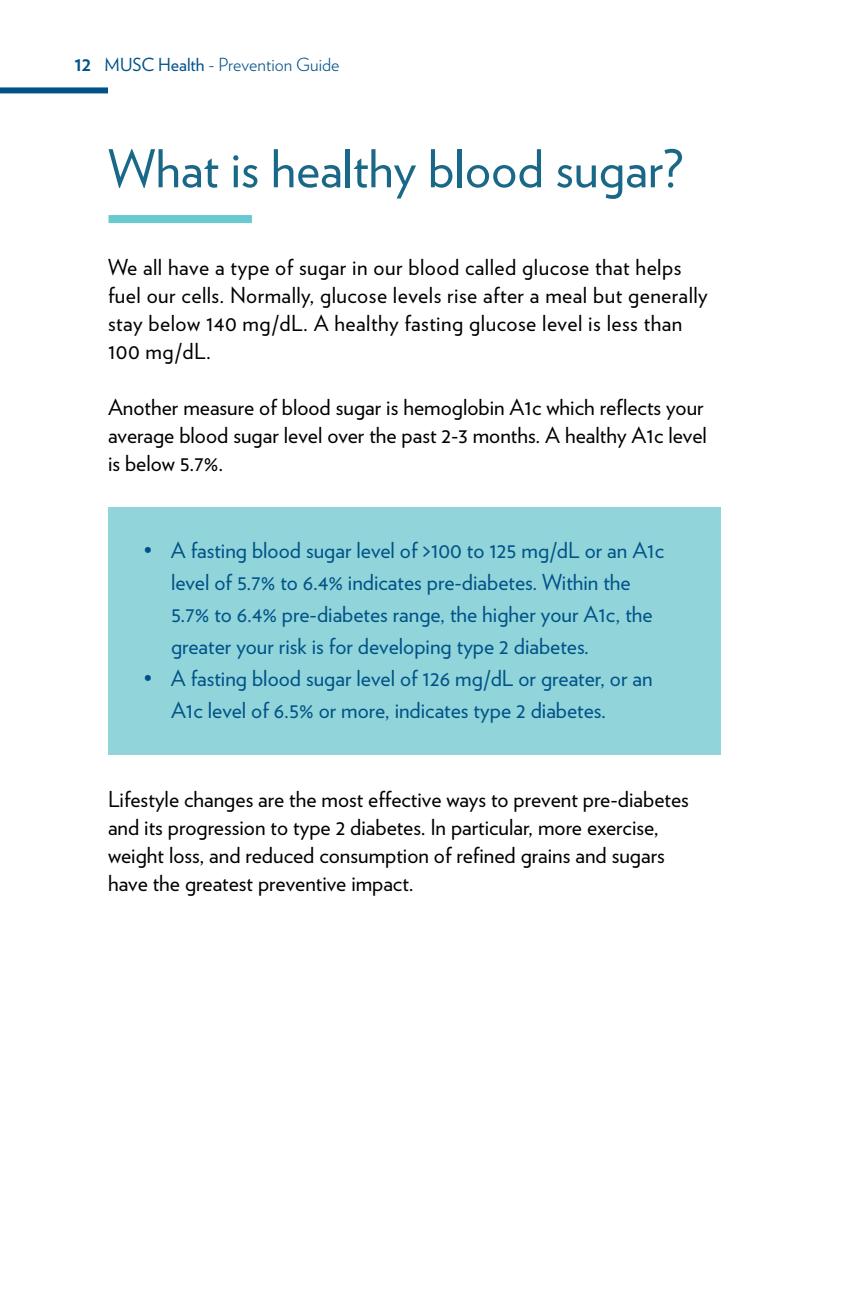
<style>
.page{position:relative;width:864px;height:1296px;background:#fff}
.page>*{position:absolute;margin:0;border:0;box-sizing:border-box;transform-origin:0 0}
.t1{font:52px "Verlag";color:#1a6887}
.t2{font:22px/28px "Verlag";color:#000}
.t3{font:22px/32px "Verlag";color:#005288}
.t4{font:22px/28px "Verlag";letter-spacing:.02em;color:#000}
.t5{font:300 18px "Verlag";color:#005288}
.s1{font-weight:700;font-size:20px}
.s2{font-weight:400}
</style>
<div class="page">
<div style="left:0;top:87px;width:108px;height:6px;background:#005288"></div>
<div style="left:109px;top:215px;width:143px;height:8px;background:#68c9d0"></div>
<div style="left:108px;top:508px;width:612px;height:247px;background:#91d5da"></div>
<p class="t5" style="left:74px;top:51px;width:267px"><span class="s1">12</span> <span class="s2">MUSC Health</span> - Prevention Guide</p>
<p class="t1" style="left:108px;top:130px;width:577px">What is healthy blood sugar?</p>
<p class="t4" style="left:108px;top:252px;width:601px">We all have a type of sugar in our blood called glucose that helps fuel our cells. Normally, glucose levels rise after a meal but generally stay below 140 mg/dL. A healthy fasting glucose level is less than 100 mg/dL.</p>
<p class="t2" style="left:108px;top:392px;width:600px">Another measure of blood sugar is hemoglobin A1c which reflects your average blood sugar level over the past 2-3 months. A healthy A1c level is below 5.7%.</p>
<p class="t3" style="left:171px;top:533px;width:495px;text-indent:-27px">• A fasting blood sugar level of &gt;100 to 125 mg/dL or an A1c level of 5.7% to 6.4% indicates pre-diabetes. Within the 5.7% to 6.4% pre-diabetes range, the higher your A1c, the greater your risk is for developing type 2 diabetes.</p>
<p class="t3" style="left:171px;top:661px;width:483px;text-indent:-27px">• A fasting blood sugar level of 126 mg/dL or greater, or an<br>A1c level of 6.5% or more, indicates type 2 diabetes.</p>
<p class="t2" style="left:108px;top:784px;width:582px">Lifestyle changes are the most effective ways to prevent pre-diabetes and its progression to type 2 diabetes. In particular, more exercise, weight loss, and reduced consumption of refined grains and sugars have the greatest preventive impact.</p>
</div>
